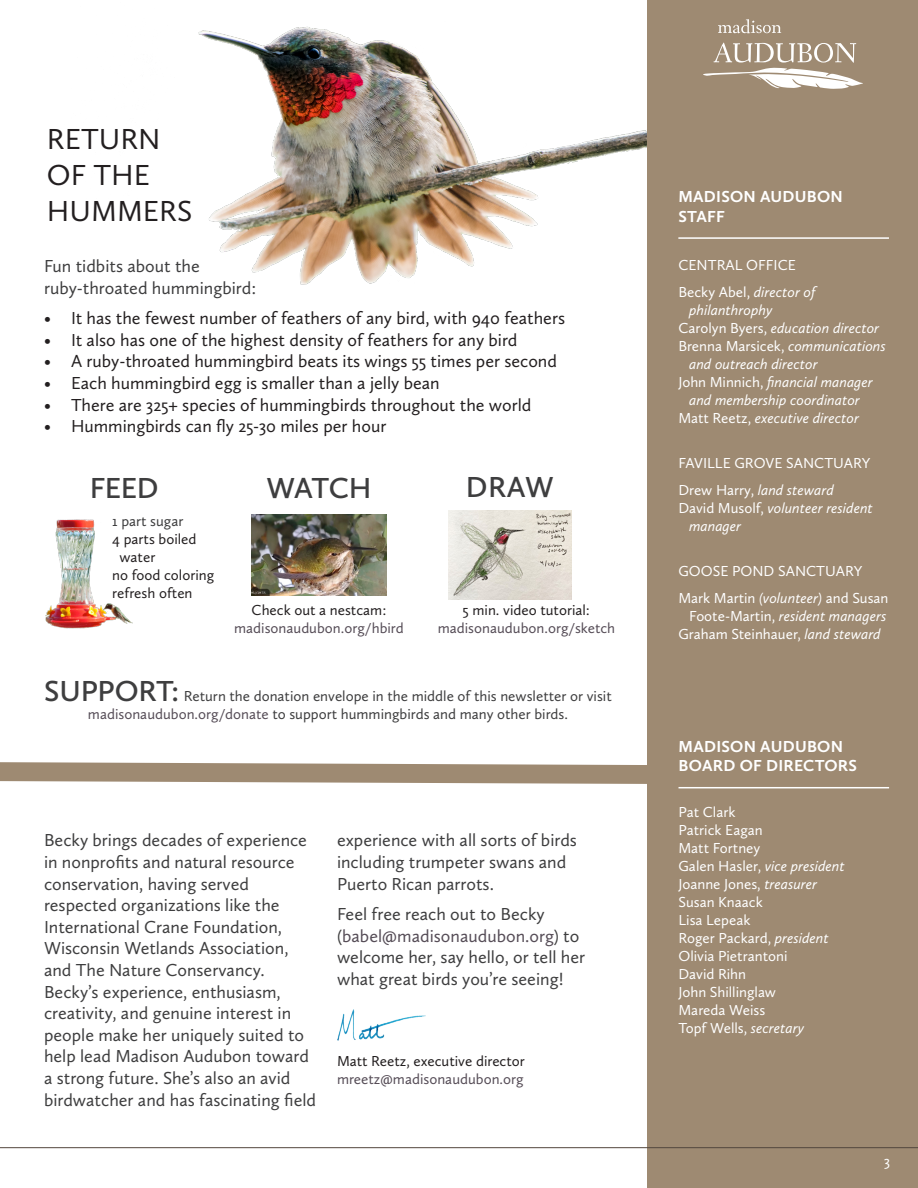
<style>
.page{position:relative;width:918px;height:1188px;background:#fff}
.page>*{position:absolute;margin:0;border:0;box-sizing:border-box;transform-origin:0 0}
.t1{font:30px/36px "Calluna Sans";color:#231f20}
.Subhead{font:600 30px "Calluna Sans";letter-spacing:-.015em;color:#3e3e3f}
.Subhead-2{font:18px/21.6px "Calluna Sans";color:#3e3e3f}
.t2{font:18px "Calluna Sans";color:#231f20}
.t3{font:700 16.5px/19.8px "Calluna Sans";letter-spacing:.015em;color:#fff}
.Subhead-3{font:15px/18px "Calluna Sans";color:#fff;text-align:center}
.Subhead-4{font:italic 15px "Calluna Sans";color:#fff}
.Subhead-5{font:15px/18px "Calluna Sans";color:#3e3e3f;text-align:center}
.t4{font:15px/18px "Calluna Sans";color:#231f20}
.insidepagescopy{font:15px "Calluna Sans";color:#564d57}
.s1{font-weight:600;font-size:30px}
.s2{color:#564d57}
.s3{font-style:italic}
.s4{font-style:normal}
</style>
<div class="page">
<svg style="left:0;top:762px;width:648px;height:22px;background:#ab9a85"></svg>
<img style="left:198px;top:0;width:450px;height:291px">
<div style="left:648px;top:0;width:270px;height:1188px;background:#9e8a72"></div>
<hr style="left:679px;top:787px;width:210px;height:1px;background:#fff">
<hr style="left:678px;top:237px;width:211px;height:2px;background:#fff">
<hr style="left:0;top:1147px;width:918px;height:1px;background:#52463d">
<svg style="left:718px;top:19px;width:63px;height:14px"></svg>
<svg style="left:703px;top:43px;width:160px;height:46px"></svg>
<img style="left:337px;top:1009px;width:89px;height:32px">
<img style="left:45px;top:519px;width:87px;height:110px">
<img style="left:251px;top:514px;width:136px;height:82px">
<img style="left:448px;top:510px;width:124px;height:89px">
<p class="t1" style="left:47px;top:121px;width:115px">RETURN</p>
<p class="t1" style="left:47px;top:157px;width:147px">OF THE<br>HUMMERS</p>
<p class="Subhead-2" style="left:44px;top:255px;width:214px">Fun tidbits about the ruby-throated hummingbird:</p>
<p class="t2" style="left:44px;top:307px;width:523px">• It has the fewest number of feathers of any bird, with 940 feathers</p>
<p class="t2" style="left:44px;top:329px;width:475px">• It also has one of the highest density of feathers for any bird</p>
<p class="t2" style="left:44px;top:351px;width:515px">• A ruby-throated hummingbird beats its wings 55 times per second</p>
<p class="t2" style="left:44px;top:372px;width:397px">• Each hummingbird egg is smaller than a jelly bean</p>
<p class="t2" style="left:44px;top:394px;width:489px">• There are 325+ species of hummingbirds throughout the world</p>
<p class="t2" style="left:44px;top:415px;width:344px">• Hummingbirds can fly 25-30 miles per hour</p>
<p class="Subhead" style="left:90px;top:470px;width:70px">FEED</p>
<p class="Subhead-5" style="left:112px;top:512px;width:73px">1 part sugar</p>
<p class="t4" style="left:120px;top:530px;width:79px;text-indent:-7px">4 parts boiled water</p>
<p class="t4" style="left:112px;top:566px;width:103px">no food coloring</p>
<p class="t4" style="left:112px;top:584px;width:82px">refresh often</p>
<p class="Subhead" style="left:266px;top:470px;width:107px">WATCH</p>
<p class="t4" style="left:252px;top:601px;width:136px">Check out a nestcam:</p>
<p class="insidepagescopy" style="left:234px;top:619px;width:171px">madisonaudubon.org/hbird</p>
<p class="Subhead" style="left:466px;top:469px;width:90px">DRAW</p>
<p class="t4" style="left:463px;top:601px;width:129px">5 min. video tutorial:</p>
<p class="insidepagescopy" style="left:438px;top:619px;width:179px">madisonaudubon.org/sketch</p>
<p class="Subhead-5" style="left:44px;top:687px;width:569px"><span class="s1">SUPPORT:</span> Return the donation envelope in the middle of this newsletter or visit <span class="s2">madisonaudubon.org/donate</span> to support hummingbirds and many other birds.</p>
<p class="Subhead-2" style="left:44px;top:829px;width:274px">Becky brings decades of experience in nonprofits and natural resource conservation, having served respected organizations like the International Crane Foundation, Wisconsin Wetlands Association, and The Nature Conservancy.<br>Becky’s experience, enthusiasm, creativity, and genuine interest in people make her uniquely suited to help lead Madison Audubon toward a strong future. She’s also an avid birdwatcher and has fascinating field</p>
<p class="Subhead-2" style="left:337px;top:829px;width:242px">experience with all sorts of birds including trumpeter swans and<br>Puerto Rican parrots.</p>
<p class="Subhead-2" style="left:337px;top:903px;width:250px">Feel free reach out to Becky (<span class="s2">babel@madisonaudubon.org</span>) to welcome her, say hello, or tell her what great birds you’re seeing!</p>
<p class="t4" style="left:337px;top:1052px;width:189px">Matt Reetz, executive director</p>
<p class="insidepagescopy" style="left:337px;top:1070px;width:188px">mreetz@madisonaudubon.org</p>
<p class="t3" style="left:678px;top:186px;width:166px">MADISON AUDUBON<br>STAFF</p>
<p class="Subhead-3" style="left:678px;top:255px;width:119px">CENTRAL OFFICE</p>
<p class="Subhead-3" style="left:678px;top:282px;width:139px">Becky Abel, <span class="s3">director of</span></p>
<p class="Subhead-4" style="left:689px;top:300px;width:85px">philanthrophy</p>
<p class="Subhead-4" style="left:678px;top:318px;width:202px"><span class="s4">Carolyn Byers,</span> education director</p>
<p class="Subhead-3" style="left:678px;top:336px;width:209px">Brenna Marsicek, <span class="s3">communications</span></p>
<p class="Subhead-4" style="left:689px;top:354px;width:130px">and outreach director</p>
<p class="Subhead-4" style="left:678px;top:372px;width:196px"><span class="s4">John Minnich,</span> financial manager</p>
<p class="Subhead-4" style="left:689px;top:390px;width:172px">and membership coordinator</p>
<p class="Subhead-4" style="left:678px;top:408px;width:182px"><span class="s4">Matt Reetz,</span> executive director</p>
<p class="Subhead-3" style="left:678px;top:453px;width:194px">FAVILLE GROVE SANCTUARY</p>
<p class="Subhead-4" style="left:678px;top:480px;width:157px"><span class="s4">Drew Harry,</span> land steward</p>
<p class="Subhead-4" style="left:678px;top:498px;width:196px"><span class="s4">David Musolf,</span> volunteer resident</p>
<p class="Subhead-4" style="left:689px;top:516px;width:54px">manager</p>
<p class="Subhead-3" style="left:678px;top:561px;width:186px">GOOSE POND SANCTUARY</p>
<p class="Subhead-3" style="left:678px;top:588px;width:212px">Mark Martin <span class="s3">(volunteer)</span> and Susan<br>Foote-Martin, <span class="s3">resident managers<br></span>Graham Steinhauer, <span class="s3">land steward</span></p>
<p class="t3" style="left:679px;top:736px;width:180px">MADISON AUDUBON<br>BOARD OF DIRECTORS</p>
<p class="Subhead-3" style="left:679px;top:803px;width:58px">Pat Clark</p>
<p class="Subhead-3" style="left:679px;top:821px;width:86px">Patrick Eagan</p>
<p class="Subhead-3" style="left:679px;top:839px;width:83px">Matt Fortney</p>
<p class="Subhead-4" style="left:679px;top:857px;width:168px"><span class="s4">Galen Hasler,</span> vice president</p>
<p class="Subhead-3" style="left:679px;top:875px;width:140px">Joanne Jones, <span class="s3">treasurer</span></p>
<p class="Subhead-3" style="left:679px;top:893px;width:86px">Susan Knaack</p>
<p class="Subhead-3" style="left:679px;top:911px;width:73px">Lisa Lepeak</p>
<p class="Subhead-3" style="left:679px;top:929px;width:152px">Roger Packard, <span class="s3">president</span></p>
<p class="Subhead-3" style="left:679px;top:947px;width:110px">Olivia Pietrantoni</p>
<p class="Subhead-3" style="left:679px;top:965px;width:69px">David Rihn</p>
<p class="Subhead-3" style="left:679px;top:983px;width:99px">John Shillinglaw</p>
<p class="Subhead-3" style="left:679px;top:1001px;width:88px">Mareda Weiss</p>
<p class="Subhead-3" style="left:679px;top:1019px;width:127px">Topf Wells, <span class="s3">secretary</span></p>
<p class="Subhead-3" style="left:884px;top:1152px;width:7px">3</p>
</div>
